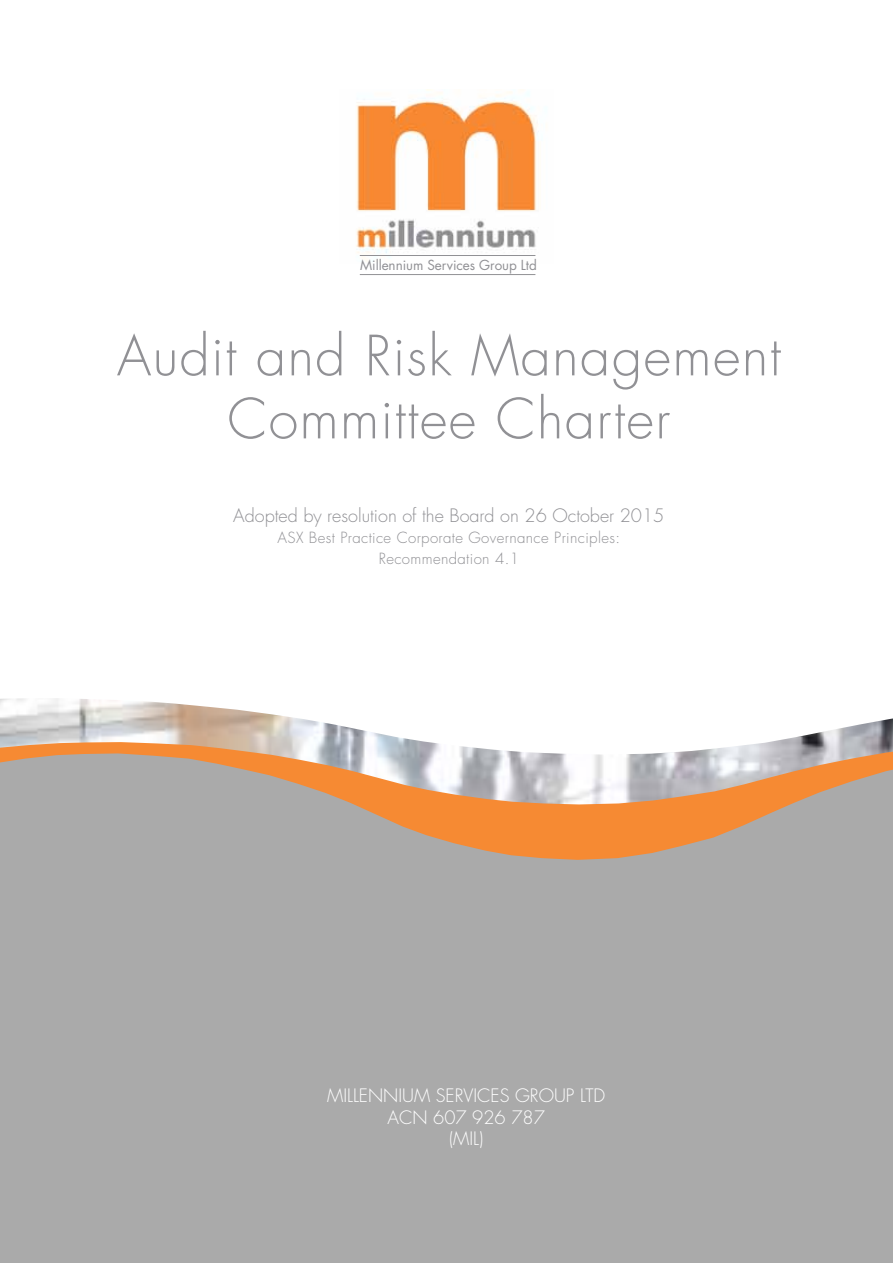
<style>
.page{position:relative;width:893px;height:1263px;background:#fff}
.page>*{position:absolute;margin:0;border:0;box-sizing:border-box;transform-origin:0 0}
.t1{font:300 54px/63px "Futura";letter-spacing:.025em;color:#919195;text-align:center}
.t2{font:300 18px "Futura";color:#919195}
.t3{font:300 18px/21.6px "Futura";color:#fff;text-align:center}
.t4{font:300 15px/21px "Futura";letter-spacing:.025em;color:#919195;text-align:center}
.t5{font:13.5px "Futura";letter-spacing:-.005em;color:#919195}
</style>
<div class="page">
<img style="left:0;top:698px;width:893px;height:44px">
<svg style="left:0;top:742px;width:893px;height:11px"></svg>
<svg style="left:0;top:753px;width:893px;height:301px;background:#b4a9a0"></svg>
<div style="left:0;top:1054px;width:893px;height:209px;background:#aaa"></div>
<img style="left:356px;top:89px;width:183px;height:172px">
<hr style="left:360px;top:255px;width:175px;height:1px;background:#919195">
<hr style="left:360px;top:274px;width:175px;height:1px;background:#919195">
<p class="t5" style="left:360px;top:255px;width:178px">Millennium Services Group Ltd</p>
<h1 class="t1" style="left:117px;top:325px;width:666px">Audit and Risk Management<br>Committee Charter</h1>
<p class="t2" style="left:233px;top:504px;width:433px">Adopted by resolution of the Board on 26 October 2015</p>
<p class="t4" style="left:278px;top:528px;width:344px">ASX Best Practice Corporate Governance Principles:<br>Recommendation 4.1</p>
<p class="t3" style="left:327px;top:1085px;width:279px">MILLENNIUM SERVICES GROUP LTD<br>ACN 607 926 787<br>(MIL)</p>
</div>
